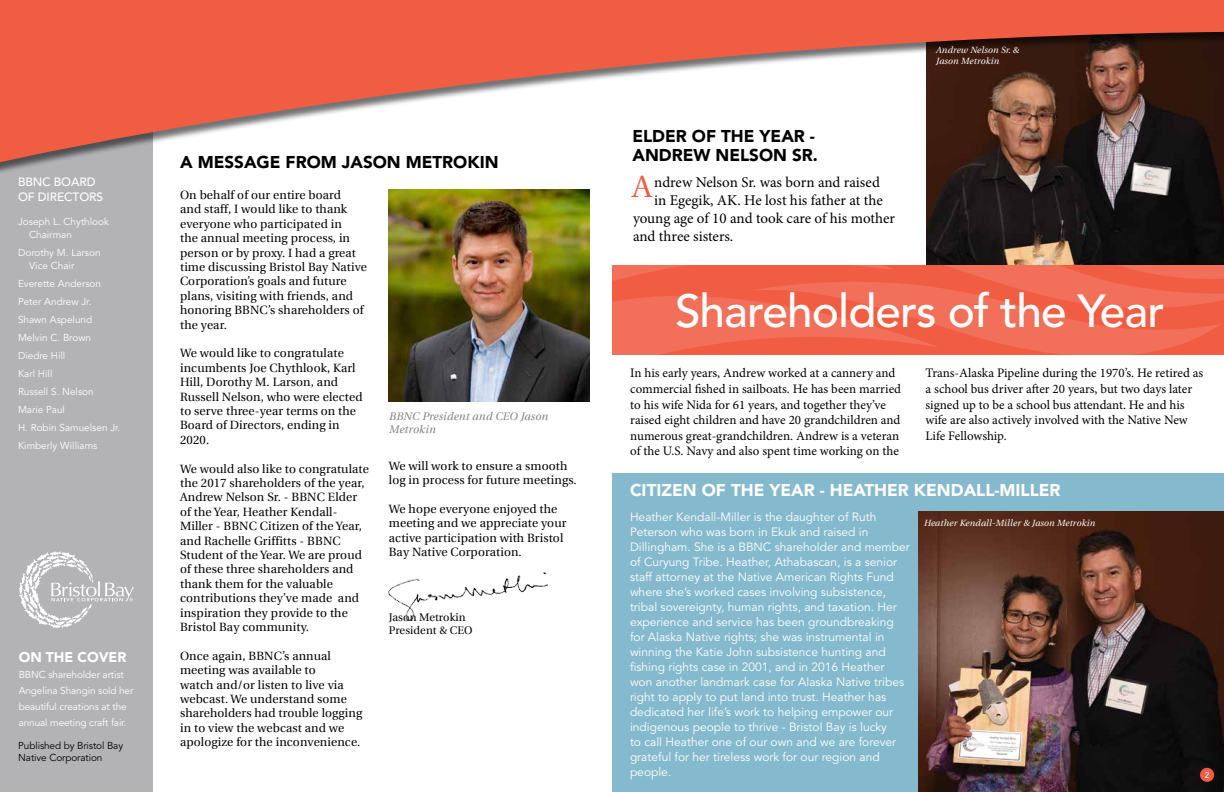
<style>
.page{position:relative;width:1224px;height:792px;background:#fff}
.page>*{position:absolute;margin:0;border:0;box-sizing:border-box;transform-origin:0 0}
.t1{font:500 46px "Avenir LT Std";letter-spacing:-.02em;color:#fff}
.t2{font:31px "Utopia";color:#f15d43}
.t3{font:900 17px/19px "Avenir LT Std";color:#000}
.t4{font:900 17px "Avenir LT Std";color:#fff}
.t5{font:15px "Minion Pro";letter-spacing:-.005em;color:#000}
.t6{font:900 14px "Avenir LT Std";color:#fff}
.t7{font:13px/15.6px "Minion Pro";letter-spacing:-.005em;color:#000}
.t8{font:12px/14.4px "Utopia";letter-spacing:.01em;color:#000}
.t9{font:12px/15px "Avenir LT Std";color:#fff}
.t10{font:500 12px/15px "Avenir LT Std";letter-spacing:-.01em;color:#fff}
.t11{font:italic 11px/13.2px "Utopia";letter-spacing:.02em;color:#808285}
.t12{font:11px/13px "Utopia";letter-spacing:.01em;color:#000}
.t13{font:10px/18px "Avenir LT Std";color:#fff}
.t14{font:10px/12px "Avenir LT Std";letter-spacing:-.01em;color:#000}
.t15{font:italic 9px/10.8px "Utopia";letter-spacing:.02em;color:#fff}
.t16{font:500 8.2px "Avenir LT Std";color:#fff}
</style>
<div class="page">
<div style="left:0;top:104px;width:153px;height:688px;background:#b3b3b6"></div>
<img style="left:927px;top:176px;width:297px;height:90px">
<div style="left:612px;top:473px;width:612px;height:319px;background:#85bace"></div>
<div style="left:0;top:0;width:1224px;height:176px;background:#000;opacity:.55"></div>
<svg style="left:0;top:0;width:1224px;height:164px;fill:#f15d43"></svg>
<img style="left:919px;top:511px;width:305px;height:281px">
<svg style="left:19px;top:551px;width:115px;height:77px"></svg>
<div style="left:1200px;top:768px;width:14px;height:14px;background:#f15d43;border-radius:50%"></div>
<svg style="left:612px;top:266px;width:612px;height:89px;background:#f1674e"></svg>
<img style="left:389px;top:190px;width:201px;height:211px">
<img style="left:389px;top:572px;width:159px;height:48px">
<p class="t10" style="left:18px;top:175px;width:87px">BBNC BOARD<br>OF DIRECTORS</p>
<p class="t13" style="left:29px;top:215px;width:81px;line-height:13px;text-indent:-11px">Joseph L. Chythlook<br>Chairman</p>
<p class="t13" style="left:29px;top:246px;width:73px;line-height:13px;text-indent:-11px">Dorothy M. Larson<br>Vice Chair</p>
<p class="t13" style="left:18px;top:275px;width:104px">Everette Anderson<br>Peter Andrew Jr.<br>Shawn Aspelund<br>Melvin C. Brown<br>Diedre Hill<br>Karl Hill<br>Russell S. Nelson<br>Marie Paul<br>H. Robin Samuelsen Jr.<br>Kimberly Williams</p>
<p class="t6" style="left:19px;top:649px;width:109px">ON THE COVER</p>
<p class="t13" style="left:19px;top:667px;width:116px;line-height:16px">BBNC shareholder artist<br>Angelina Shangin sold her beautiful creations at the annual meeting craft fair.</p>
<p class="t14" style="left:18px;top:740px;width:106px">Published by Bristol Bay<br>Native Corporation</p>
<h3 class="t3" style="left:180px;top:152px;width:320px">A MESSAGE FROM JASON METROKIN</h3>
<p class="t8" style="left:180px;top:188px;width:188px">On behalf of our entire board<br>and staff, I would like to thank everyone who participated in<br>the annual meeting process, in person or by proxy. I had a great time discussing Bristol Bay Native<br>Corporation’s goals and future plans, visiting with friends, and honoring BBNC’s shareholders of the year.</p>
<p class="t8" style="left:180px;top:346px;width:184px">We would like to congratulate incumbents Joe Chythlook, Karl<br>Hill, Dorothy M. Larson, and<br>Russell Nelson, who were elected to serve three-year terms on the<br>Board of Directors, ending in<br>2020.</p>
<p class="t8" style="left:180px;top:462px;width:190px">We would also like to congratulate the 2017 shareholders of the year,<br>Andrew Nelson Sr. - BBNC Elder of the Year, Heather Kendall-<br>Miller - BBNC Citizen of the Year, and Rachelle Griffitts - BBNC<br>Student of the Year. We are proud of these three shareholders and thank them for the valuable contributions they’ve made and inspiration they provide to the<br>Bristol Bay community.</p>
<p class="t8" style="left:180px;top:649px;width:184px">Once again, BBNC’s annual meeting was available to<br>watch and/or listen to live via webcast. We understand some shareholders had trouble logging in to view the webcast and we apologize for the inconvenience.</p>
<p class="t11" style="left:389px;top:410px;width:161px">BBNC President and CEO Jason<br>Metrokin</p>
<p class="t8" style="left:389px;top:459px;width:189px">We will work to ensure a smooth log in process for future meetings.</p>
<p class="t8" style="left:389px;top:502px;width:179px">We hope everyone enjoyed the meeting and we appreciate your active participation with Bristol<br>Bay Native Corporation.</p>
<p class="t12" style="left:389px;top:611px;width:85px">Jason Metrokin<br>President &amp; CEO</p>
<h3 class="t3" style="left:632px;top:127px;width:187px">ELDER OF THE YEAR -<br>ANDREW NELSON SR.</h3>
<h2 class="t2" style="left:632px;top:170px;width:21px">A</h2>
<p class="t5" style="left:654px;top:172px;width:227px">ndrew Nelson Sr. was born and raised</p>
<p class="t5" style="left:654px;top:190px;width:230px">in Egegik, AK. He lost his father at the</p>
<p class="t5" style="left:633px;top:208px;width:264px">young age of 10 and took care of his mother</p>
<p class="t5" style="left:633px;top:226px;width:102px">and three sisters.</p>
<p class="t15" style="left:936px;top:45px;width:85px">Andrew Nelson Sr. &amp;<br>Jason Metrokin</p>
<h1 class="t1" style="left:675px;top:284px;width:491px">Shareholders of the Year</h1>
<p class="t7" style="left:630px;top:365px;width:272px">In his early years, Andrew worked at a cannery and commercial fished in sailboats. He has been married to his wife Nida for 61 years, and together they’ve raised eight children and have 20 grandchildren and numerous great-grandchildren. Andrew is a veteran of the U.S. Navy and also spent time working on the</p>
<h3 class="t4" style="left:630px;top:479px;width:432px">CITIZEN OF THE YEAR - HEATHER KENDALL-MILLER</h3>
<p class="t9" style="left:630px;top:510px;width:281px">Heather Kendall-Miller is the daughter of Ruth Peterson who was born in Ekuk and raised in Dillingham. She is a BBNC shareholder and member of Curyung Tribe. Heather, Athabascan, is a senior staff attorney at the Native American Rights Fund where she’s worked cases involving subsistence, tribal sovereignty, human rights, and taxation. Her experience and service has been groundbreaking for Alaska Native rights; she was instrumental in winning the Katie John subsistence hunting and fishing rights case in 2001, and in 2016 Heather won another landmark case for Alaska Native tribes right to apply to put land into trust. Heather has dedicated her life’s work to helping empower our indigenous people to thrive - Bristol Bay is lucky<br>to call Heather one of our own and we are forever grateful for her tireless work for our region and people.</p>
<p class="t7" style="left:926px;top:365px;width:279px">Trans-Alaska Pipeline during the 1970’s. He retired as a school bus driver after 20 years, but two days later signed up to be a school bus attendant. He and his wife are also actively involved with the Native New Life Fellowship.</p>
<p class="t15" style="left:924px;top:517px;width:173px">Heather Kendall-Miller &amp; Jason Metrokin</p>
<p class="t16" style="left:1205px;top:770px;width:6px">2</p>
</div>
